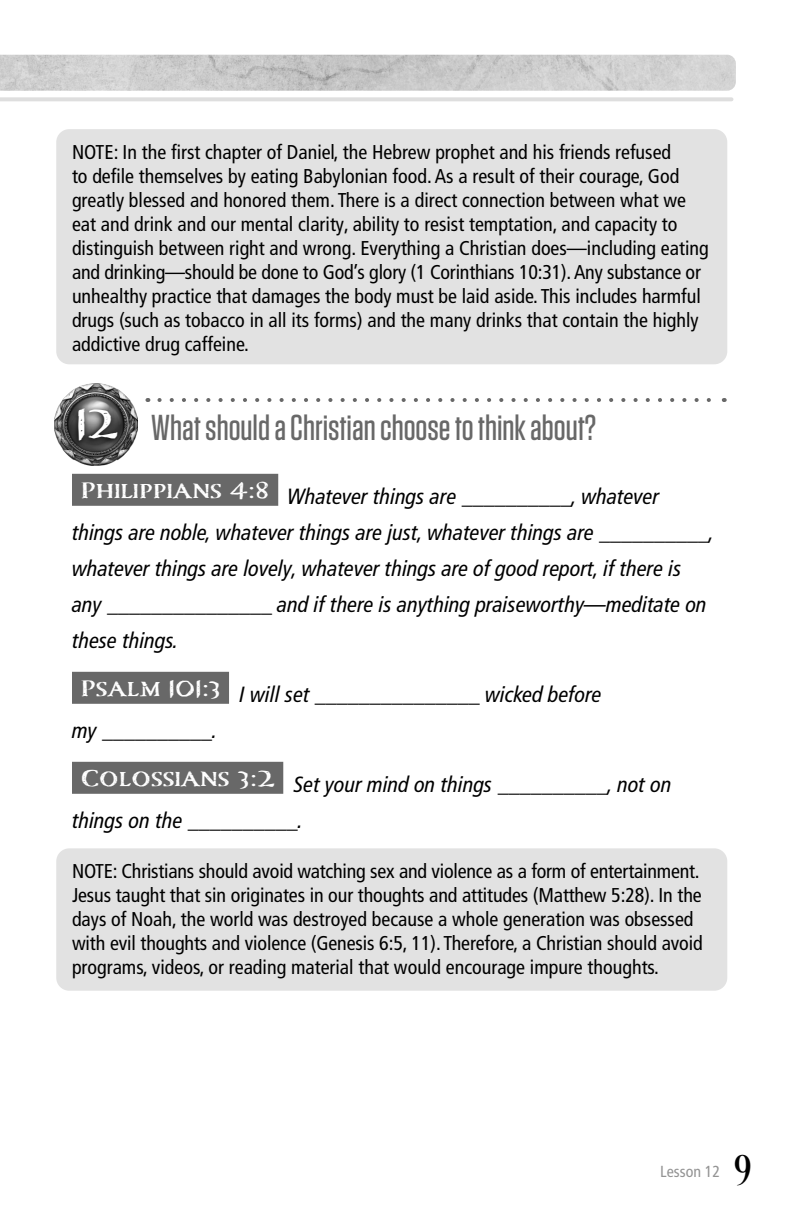
<style>
.page{position:relative;width:792px;height:1224px;background:#fff}
.page>*{position:absolute;margin:0;border:0;box-sizing:border-box;transform-origin:0 0}
.Compass_Numbers{font:700 50px "Carta Marina";color:#fff}
.t1{font:44px "Desire Pro";color:#000}
.Questions_1{font:500 36px "Tungsten";color:#686868}
.Scripture_with_blanks{font:italic condensed 22px/36px "Frutiger LT Pro";color:#000}
.NOTE{font:condensed 20px/24px "Frutiger LT Pro";color:#000}
.t2{font:condensed 16px "Frutiger LT Pro";color:#949494}
</style>
<div class="page">
<img style="left:0;top:55px;width:736px;height:36px">
<hr style="left:0;top:97px;width:732px;height:4px;background:#dedede">
<div style="left:72px;top:474px;width:206px;height:32px;background:#686868"></div>
<div style="left:72px;top:672px;width:157px;height:32px;background:#686868"></div>
<div style="left:72px;top:762px;width:211px;height:32px;background:#686868"></div>
<img style="left:54px;top:384px;width:83px;height:82px">
<div style="left:71px;top:405px;width:52px;height:43px;background:#000;opacity:.75"></div>
<div style="left:56px;top:129px;width:671px;height:235px;background:#e2e2e2;border-radius:13px"></div>
<svg style="left:159px;top:398px;width:552px;height:4px"></svg>
<div style="left:56px;top:848px;width:671px;height:143px;background:#e2e2e2;border-radius:13px"></div>
<p class="NOTE" style="left:72px;top:140px;width:638px">NOTE: In the first chapter of Daniel, the Hebrew prophet and his friends refused<br>to defile themselves by eating Babylonian food. As a result of their courage, God greatly blessed and honored them. There is a direct connection between what we eat and drink and our mental clarity, ability to resist temptation, and capacity to distinguish between right and wrong. Everything a Christian does—including eating and drinking—should be done to God’s glory (1 Corinthians 10:31). Any substance or unhealthy practice that damages the body must be laid aside. This includes harmful drugs (such as tobacco in all its forms) and the many drinks that contain the highly addictive drug caffeine.</p>
<p class="Compass_Numbers" style="left:77px;top:393px;width:43px">12</p>
<p class="Questions_1" style="left:151px;top:409px;width:447px">What should a Christian choose to think about?</p>
<p class="Scripture_with_blanks" style="left:72px;top:478px;width:644px;text-indent:8px"><sup>Philippians</sup> <sup>4:8</sup> Whatever things are __________, whatever things are noble, whatever things are just, whatever things are __________, whatever things are lovely, whatever things are of good report, if there is any _______________ and if there is anything praiseworthy—meditate on these things.</p>
<p class="Scripture_with_blanks" style="left:72px;top:676px;width:531px;text-indent:8px"><sup>Psalm</sup> <sup>101:3</sup> I will set _______________ wicked before my __________.</p>
<p class="Scripture_with_blanks" style="left:72px;top:766px;width:601px;text-indent:8px"><sup>Colossians</sup> <sup>3:2</sup> Set your mind on things __________, not on things on the __________.</p>
<p class="NOTE" style="left:72px;top:859px;width:632px">NOTE: Christians should avoid watching sex and violence as a form of entertainment.<br>Jesus taught that sin originates in our thoughts and attitudes (Matthew 5:28). In the days of Noah, the world was destroyed because a whole generation was obsessed with evil thoughts and violence (Genesis 6:5, 11). Therefore, a Christian should avoid programs, videos, or reading material that would encourage impure thoughts.</p>
<p class="t2" style="left:660px;top:1162px;width:62px">Lesson 12</p>
<h2 class="t1" style="left:734px;top:1144px;width:18px">9</h2>
</div>
